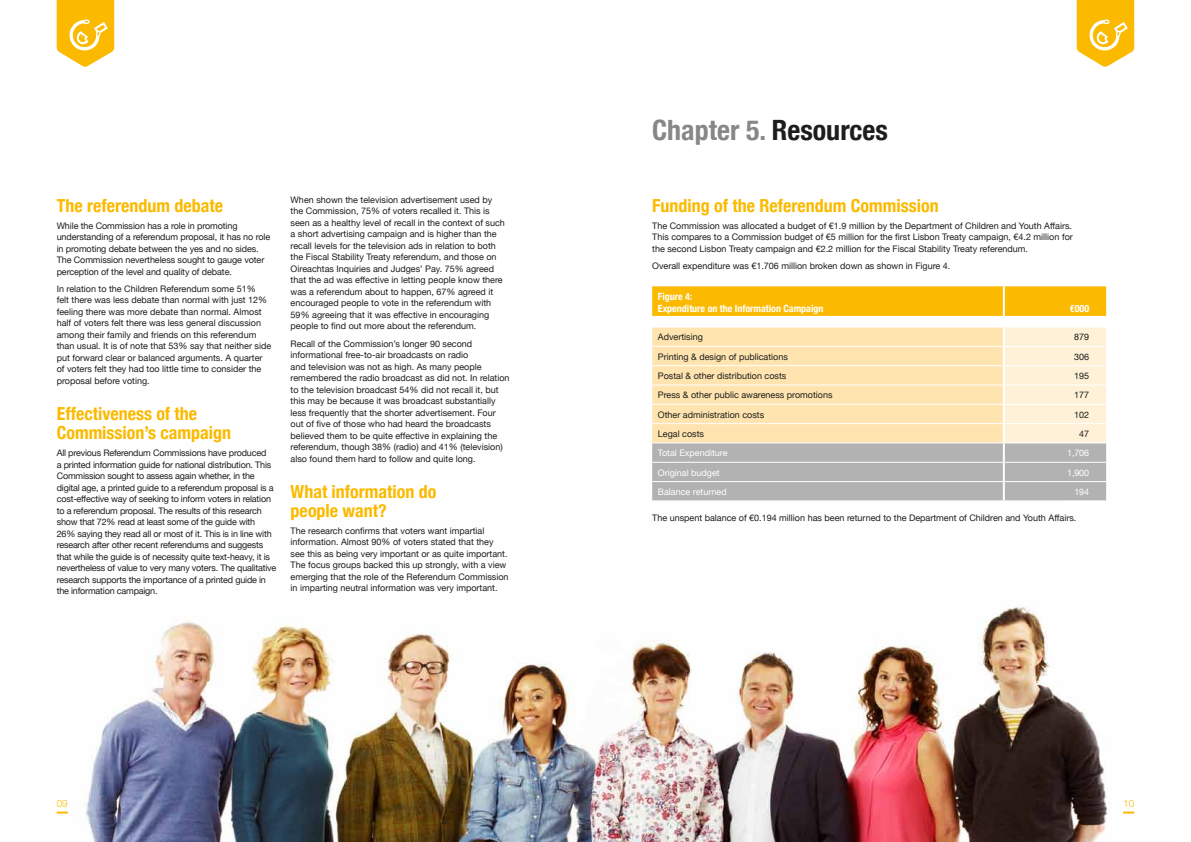
<style>
.page{position:relative;width:1191px;height:842px;background:#fff}
.page>*{position:absolute;margin:0;border:0;box-sizing:border-box;transform-origin:0 0}
.t1{font:700 condensed 28px "Helvetica Neue";color:#878787}
.t2{font:700 condensed 18px/19px "Helvetica Neue";color:#fbba00}
.t3{font:700 condensed 10px/12px "Helvetica Neue";color:#fff}
.t4{font:300 10px "Helvetica Neue";color:#fbba00}
.t5{font:9px/11.5px "Helvetica Neue";color:#1d1d1b}
.t6{font:9px/11.5px "Helvetica Neue";letter-spacing:-.02em;color:#1d1d1b}
.t7{font:9px "Helvetica Neue";color:#fff}
.s1{color:#1d1d1b}
</style>
<div class="page">
<img style="left:56px;top:443px;width:1079px;height:399px">
<svg style="left:57px;top:0;width:57px;height:67px"></svg>
<img style="left:67px;top:20px;width:42px;height:30px">
<svg style="left:1076px;top:0;width:58px;height:67px"></svg>
<img style="left:1086px;top:20px;width:42px;height:30px">
<svg style="left:57px;top:811px;width:11px;height:2px"></svg>
<svg style="left:1123px;top:811px;width:11px;height:2px"></svg>
<svg style="left:652px;top:286px;width:454px;height:30px;background:#fbbb03"></svg>
<hr style="left:1002px;top:286px;width:2px;height:30px;background:#fff">
<svg style="left:652px;top:328px;width:454px;height:172px;background:#e5d5b7"></svg>
<hr style="left:652px;top:346px;width:351px;height:1px;background:#fff">
<hr style="left:1003px;top:346px;width:103px;height:1px;background:#fff">
<hr style="left:652px;top:365px;width:351px;height:1px;background:#fff">
<hr style="left:1003px;top:365px;width:103px;height:1px;background:#fff">
<hr style="left:652px;top:384px;width:351px;height:1px;background:#fff">
<hr style="left:1003px;top:384px;width:103px;height:1px;background:#fff">
<hr style="left:652px;top:404px;width:351px;height:1px;background:#fff">
<hr style="left:1003px;top:404px;width:103px;height:1px;background:#fff">
<hr style="left:652px;top:423px;width:351px;height:1px;background:#fff">
<hr style="left:1003px;top:423px;width:103px;height:1px;background:#fff">
<hr style="left:652px;top:442px;width:351px;height:1px;background:#fff">
<hr style="left:1003px;top:442px;width:103px;height:1px;background:#fff">
<hr style="left:652px;top:462px;width:351px;height:1px;background:#fff">
<hr style="left:1003px;top:462px;width:103px;height:1px;background:#fff">
<hr style="left:652px;top:481px;width:351px;height:1px;background:#fff">
<hr style="left:1003px;top:481px;width:103px;height:1px;background:#fff">
<hr style="left:652px;top:500px;width:351px;height:1px;background:#fff">
<hr style="left:1003px;top:500px;width:103px;height:1px;background:#fff">
<h2 class="t2" style="left:57px;top:195px;width:168px">The referendum debate</h2>
<p class="t5" style="left:57px;top:220px;width:215px">While the Commission has a role in promoting understanding of a referendum proposal, it has no role in promoting debate between the yes and no sides.<br>The Commission nevertheless sought to gauge voter perception of the level and quality of debate.</p>
<p class="t5" style="left:57px;top:283px;width:216px">In relation to the Children Referendum some 51%<br>felt there was less debate than normal with just 12% feeling there was more debate than normal. Almost half of voters felt there was less general discussion among their family and friends on this referendum than usual. It is of note that 53% say that neither side put forward clear or balanced arguments. A quarter of voters felt they had too little time to consider the proposal before voting.</p>
<h2 class="t2" style="left:57px;top:404px;width:176px">Effectiveness of the<br>Commission’s campaign</h2>
<p class="t6" style="left:57px;top:447px;width:221px">All previous Referendum Commissions have produced<br>a printed information guide for national distribution. This Commission sought to assess again whether, in the digital age, a printed guide to a referendum proposal is a cost-effective way of seeking to inform voters in relation to a referendum proposal. The results of this research show that 72% read at least some of the guide with<br>26% saying they read all or most of it. This is in line with research after other recent referendums and suggests that while the guide is of necessity quite text-heavy, it is nevertheless of value to very many voters. The qualitative research supports the importance of a printed guide in the information campaign.</p>
<p class="t5" style="left:291px;top:194px;width:216px">When shown the television advertisement used by the Commission, 75% of voters recalled it. This is seen as a healthy level of recall in the context of such a short advertising campaign and is higher than the recall levels for the television ads in relation to both the Fiscal Stability Treaty referendum, and those on Oireachtas Inquiries and Judges’ Pay. 75% agreed that the ad was effective in letting people know there was a referendum about to happen, 67% agreed it encouraged people to vote in the referendum with 59% agreeing that it was effective in encouraging people to find out more about the referendum.</p>
<p class="t5" style="left:291px;top:337px;width:220px">Recall of the Commission’s longer 90 second informational free-to-air broadcasts on radio<br>and television was not as high. As many people remembered the radio broadcast as did not. In relation to the television broadcast 54% did not recall it, but this may be because it was broadcast substantially less frequently that the shorter advertisement. Four out of five of those who had heard the broadcasts believed them to be quite effective in explaining the referendum, though 38% (radio) and 41% (television) also found them hard to follow and quite long.</p>
<h2 class="t2" style="left:291px;top:481px;width:147px">What information do people want?</h2>
<p class="t5" style="left:291px;top:525px;width:219px">The research confirms that voters want impartial information. Almost 90% of voters stated that they see this as being very important or as quite important.<br>The focus groups backed this up strongly, with a view emerging that the role of the Referendum Commission in imparting neutral information was very important.</p>
<h1 class="t1" style="left:652px;top:113px;width:237px">Chapter 5. <span class="s1">Resources</span></h1>
<h2 class="t2" style="left:652px;top:195px;width:288px">Funding of the Referendum Commission</h2>
<p class="t5" style="left:652px;top:220px;width:422px;text-align:justify">The Commission was allocated a budget of €1.9 million by the Department of Children and Youth Affairs.<br>This compares to a Commission budget of €5 million for the first Lisbon Treaty campaign, €4.2 million for the second Lisbon Treaty campaign and €2.2 million for the Fiscal Stability Treaty referendum.</p>
<p class="t5" style="left:652px;top:260px;width:300px">Overall expenditure was €1.706 million broken down as shown in Figure 4.</p>
<p class="t3" style="left:658px;top:290px;width:167px">Figure 4:<br>Expenditure on the Information Campaign</p>
<p class="t3" style="left:1070px;top:302px;width:21px">€000</p>
<p class="t5" style="left:658px;top:331px;width:46px">Advertising</p>
<p class="t5" style="left:1074px;top:331px;width:17px">879</p>
<p class="t5" style="left:658px;top:351px;width:132px">Printing &amp; design of publications</p>
<p class="t5" style="left:1074px;top:351px;width:17px">306</p>
<p class="t5" style="left:658px;top:370px;width:130px">Postal &amp; other distribution costs</p>
<p class="t5" style="left:1074px;top:370px;width:17px">195</p>
<p class="t5" style="left:658px;top:389px;width:176px">Press &amp; other public awareness promotions</p>
<p class="t5" style="left:1074px;top:389px;width:17px">177</p>
<p class="t5" style="left:658px;top:409px;width:108px">Other administration costs</p>
<p class="t5" style="left:1074px;top:409px;width:17px">102</p>
<p class="t5" style="left:658px;top:428px;width:48px">Legal costs</p>
<p class="t5" style="left:1079px;top:428px;width:12px">47</p>
<p class="t7" style="left:658px;top:448px;width:71px">Total Expenditure</p>
<p class="t7" style="left:1067px;top:448px;width:23px">1,706</p>
<p class="t7" style="left:658px;top:467px;width:63px">Original budget</p>
<p class="t7" style="left:1067px;top:467px;width:23px">1,900</p>
<p class="t7" style="left:658px;top:486px;width:70px">Balance returned</p>
<p class="t7" style="left:1074px;top:486px;width:16px">194</p>
<p class="t5" style="left:652px;top:512px;width:425px">The unspent balance of €0.194 million has been returned to the Department of Children and Youth Affairs.</p>
<p class="t4" style="left:57px;top:798px;width:13px">09</p>
<p class="t4" style="left:1123px;top:798px;width:13px">10</p>
</div>
